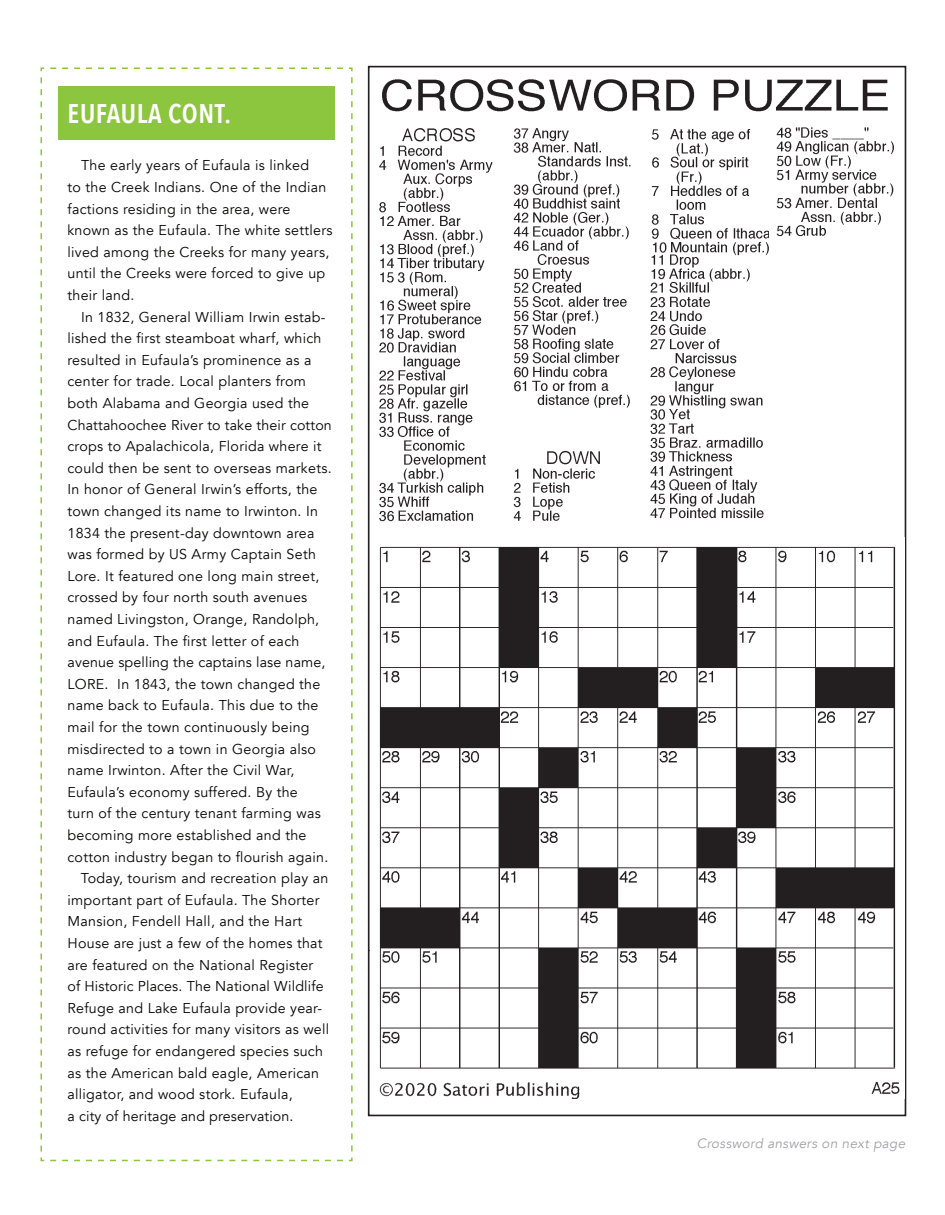
<style>
.page{position:relative;width:945px;height:1215px;background:#fff}
.page>*{position:absolute;margin:0;border:0;box-sizing:border-box;transform-origin:0 0}
.t1{font:600 27px "Avenir Next Condensed";letter-spacing:.025em;color:#fff}
.t2{font:14.25px/21.6px "Avenir";letter-spacing:.02em;color:#040503}
.t3{font:italic 13.5px "Avenir";letter-spacing:.025em;color:#a0a1a5}
</style>
<div class="page">
<svg style="left:40px;top:67px;width:313px;height:1095px"></svg>
<img style="left:379px;top:79px;width:509px;height:443px">
<div style="left:636px;top:119px;width:263px;height:414px;background:#fff"></div>
<img style="left:651px;top:129px;width:115px;height:124px">
<img style="left:766px;top:128px;width:128px;height:125px">
<img style="left:379px;top:546px;width:521px;height:553px">
<img style="left:650px;top:253px;width:118px;height:266px">
<div style="left:58px;top:86px;width:277px;height:54px;background:#8bc63e"></div>
<h1 class="t1" style="left:68px;top:90px;width:165px">EUFAULA CONT.</h1>
<p class="t2" style="left:68px;top:155px;width:266px;text-indent:13px">The early years of Eufaula is linked<br>to the Creek Indians. One of the Indian factions residing in the area, were known as the Eufaula. The white settlers lived among the Creeks for many years, until the Creeks were forced to give up their land.</p>
<p class="t2" style="left:81px;top:306px;width:246px">In 1832, General William Irwin estab-</p>
<p class="t2" style="left:68px;top:328px;width:256px">lished the first steamboat wharf, which</p>
<p class="t2" style="left:68px;top:349px;width:246px">resulted in Eufaula’s prominence as a</p>
<p class="t2" style="left:68px;top:371px;width:240px">center for trade. Local planters from</p>
<p class="t2" style="left:68px;top:392px;width:243px">both Alabama and Georgia used the</p>
<p class="t2" style="left:68px;top:414px;width:266px">Chattahoochee River to take their cotton</p>
<p class="t2" style="left:68px;top:436px;width:256px">crops to Apalachicola, Florida where it</p>
<p class="t2" style="left:68px;top:457px;width:266px">could then be sent to overseas markets.</p>
<p class="t2" style="left:68px;top:479px;width:252px">In honor of General Irwin’s efforts, the</p>
<p class="t2" style="left:68px;top:501px;width:252px">town changed its name to Irwinton. In</p>
<p class="t2" style="left:68px;top:522px;width:248px">1834 the present-day downtown area</p>
<p class="t2" style="left:68px;top:544px;width:250px">was formed by US Army Captain Seth</p>
<p class="t2" style="left:68px;top:565px;width:253px">Lore. It featured one long main street,</p>
<p class="t2" style="left:68px;top:587px;width:241px">crossed by four north south avenues</p>
<p class="t2" style="left:68px;top:609px;width:253px">named Livingston, Orange, Randolph,</p>
<p class="t2" style="left:68px;top:630px;width:233px">and Eufaula. The first letter of each</p>
<p class="t2" style="left:68px;top:652px;width:260px">avenue spelling the captains lase name,</p>
<p class="t2" style="left:68px;top:673px;width:254px">LORE. In 1843, the town changed the</p>
<p class="t2" style="left:68px;top:695px;width:252px">name back to Eufaula. This due to the</p>
<p class="t2" style="left:68px;top:717px;width:244px">mail for the town continuously being</p>
<p class="t2" style="left:68px;top:738px;width:250px">misdirected to a town in Georgia also</p>
<p class="t2" style="left:68px;top:760px;width:228px">name Irwinton. After the Civil War,</p>
<p class="t2" style="left:68px;top:781px;width:232px">Eufaula’s economy suffered. By the</p>
<p class="t2" style="left:68px;top:803px;width:255px">turn of the century tenant farming was</p>
<p class="t2" style="left:68px;top:825px;width:240px">becoming more established and the</p>
<p class="t2" style="left:68px;top:846px;width:262px">cotton industry began to flourish again.</p>
<p class="t2" style="left:81px;top:868px;width:249px">Today, tourism and recreation play an</p>
<p class="t2" style="left:68px;top:889px;width:253px">important part of Eufaula. The Shorter</p>
<p class="t2" style="left:68px;top:911px;width:236px">Mansion, Fendell Hall, and the Hart</p>
<p class="t2" style="left:68px;top:933px;width:257px">House are just a few of the homes that</p>
<p class="t2" style="left:68px;top:954px;width:247px">are featured on the National Register</p>
<p class="t2" style="left:68px;top:976px;width:258px">of Historic Places. The National Wildlife</p>
<p class="t2" style="left:68px;top:997px;width:256px">Refuge and Lake Eufaula provide year-</p>
<p class="t2" style="left:68px;top:1019px;width:263px">round activities for many visitors as well</p>
<p class="t2" style="left:68px;top:1041px;width:257px">as refuge for endangered species such</p>
<p class="t2" style="left:68px;top:1062px;width:253px">as the American bald eagle, American</p>
<p class="t2" style="left:68px;top:1084px;width:227px">alligator, and wood stork. Eufaula,</p>
<p class="t2" style="left:68px;top:1105px;width:228px">a city of heritage and preservation.</p>
<p class="t3" style="left:697px;top:1135px;width:210px">Crossword answers on next page</p>
</div>
